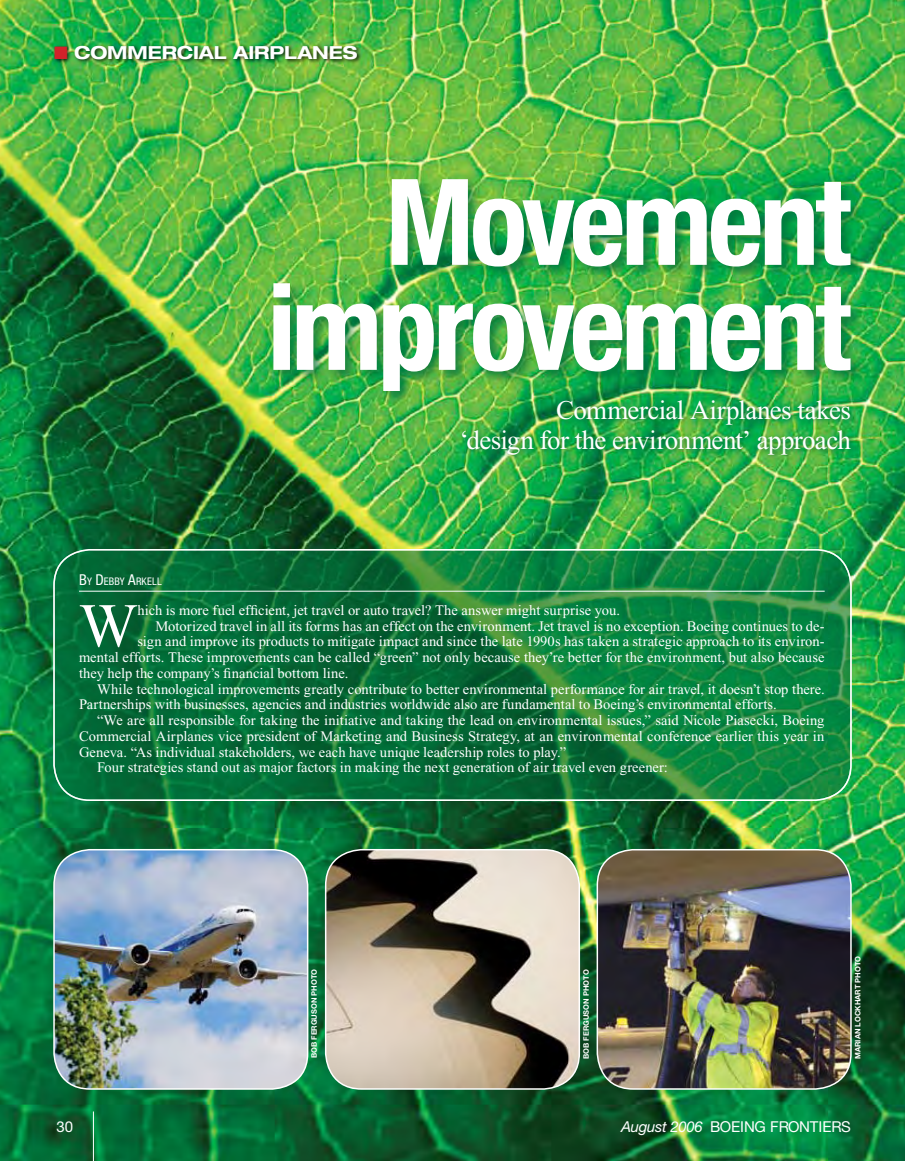
<style>
.page{position:relative;width:905px;height:1161px;background:#fff}
.page>*{position:absolute;margin:0;border:0;box-sizing:border-box;transform-origin:0 0}
.t1{font:700 condensed 120px/105px "Helvetica Neue";letter-spacing:-.035em;color:#fff;text-align:right}
.t2{font:62.1px "Times New Roman";color:#fff}
.t3{font:27px/30px "Times New Roman";letter-spacing:-.025em;color:#fff;text-align:right}
.t4{font:700 expanded 18px "Helvetica Neue";letter-spacing:-.005em;color:#fff}
.t5{font:15px "Helvetica Neue";color:#fff}
.t6{font:14.55px "Times New Roman";color:#fff}
.t7{font:condensed 10.5px "Helvetica Neue";letter-spacing:.015em;color:#fff}
.t8{font:700 7.5px "Helvetica Neue";color:#fff}
.s1{color:#d2232a}
.s2{font-size:15px}
.s3{font-style:italic}
</style>
<div class="page">
<img style="left:0;top:0;width:904px;height:1161px">
<svg style="left:54px;top:550px;width:796px;height:250px;background:#0b753a"></svg>
<div style="left:270px;top:175px;width:596px;height:232px;background:#00703c;opacity:.75"></div>
<img style="left:459px;top:397px;width:397px;height:64px">
<div style="left:52px;top:44px;width:310px;height:20px;background:#000;opacity:.75"></div>
<img style="left:597px;top:850px;width:253px;height:239px;border-radius:36px">
<div style="left:596px;top:849px;width:255px;height:241px;border:2px solid #fff;border-radius:36px"></div>
<img style="left:326px;top:850px;width:253px;height:239px;border-radius:36px">
<div style="left:325px;top:849px;width:255px;height:241px;border:2px solid #fff;border-radius:36px"></div>
<img style="left:54px;top:850px;width:254px;height:239px;border-radius:36px">
<div style="left:53px;top:849px;width:255px;height:241px;border:2px solid #fff;border-radius:36px"></div>
<hr style="left:79px;top:591px;width:745px;height:1px;background:#fff">
<div style="left:53px;top:549px;width:798px;height:252px;border:2px solid #fff;border-radius:36px"></div>
<hr style="left:93px;top:1112px;width:1px;height:49px;background:#fff">
<p class="t4" style="left:54px;top:41px;width:305px"><span class="s1">■</span> COMMERCIAL AIRPLANES</p>
<h1 class="t1" style="left:267px;top:168px;width:585px">Movement improvement</h1>
<h3 class="t3" style="left:460px;top:395px;width:392px">Commercial Airplanes takes<br>‘design for the environment’ approach</h3>
<p class="t7" style="left:79px;top:575px;width:84px"><span class="s2">B</span>Y <span class="s2">D</span>EBBY <span class="s2">A</span>RKELL</p>
<h2 class="t2" style="left:79px;top:592px;width:60px">W</h2>
<p class="t6" style="left:137px;top:602px;width:484px">hich is more fuel efficient, jet travel or auto travel? The answer might surprise you.</p>
<p class="t6" style="left:155px;top:618px;width:670px">Motorized travel in all its forms has an effect on the environment. Jet travel is no exception. Boeing continues to de-</p>
<p class="t6" style="left:137px;top:634px;width:688px">sign and improve its products to mitigate impact and since the late 1990s has taken a strategic approach to its environ-</p>
<p class="t6" style="left:79px;top:649px;width:747px">mental efforts. These improvements can be called “green” not only because they’re better for the environment, but also because</p>
<p class="t6" style="left:79px;top:665px;width:271px">they help the company’s financial bottom line.</p>
<p class="t6" style="left:97px;top:681px;width:729px">While technological improvements greatly contribute to better environmental performance for air travel, it doesn’t stop there.</p>
<p class="t6" style="left:79px;top:697px;width:699px">Partnerships with businesses, agencies and industries worldwide also are fundamental to Boeing’s environmental efforts.</p>
<p class="t6" style="left:97px;top:712px;width:729px">“We are all responsible for taking the initiative and taking the lead on environmental issues,” said Nicole Piasecki, Boeing</p>
<p class="t6" style="left:79px;top:728px;width:747px">Commercial Airplanes vice president of Marketing and Business Strategy, at an environmental conference earlier this year in</p>
<p class="t6" style="left:79px;top:744px;width:488px">Geneva. “As individual stakeholders, we each have unique leadership roles to play.”</p>
<p class="t6" style="left:97px;top:760px;width:572px">Four strategies stand out as major factors in making the next generation of air travel even greener:</p>
<p class="t8" style="left:309px;top:1058px;width:91px;rotate:-90deg">BOB FERGUSON PHOTO</p>
<p class="t8" style="left:581px;top:1059px;width:91px;rotate:-90deg">Bob ferguson photo</p>
<p class="t8" style="left:853px;top:1059px;width:104px;rotate:-90deg">Marian Lockhart photo</p>
<p class="t5" style="left:57px;top:1117px;width:18px">30</p>
<p class="t5" style="left:621px;top:1118px;width:231px"><span class="s3">August 2006</span> BOEING FRONTIERS</p>
</div>
